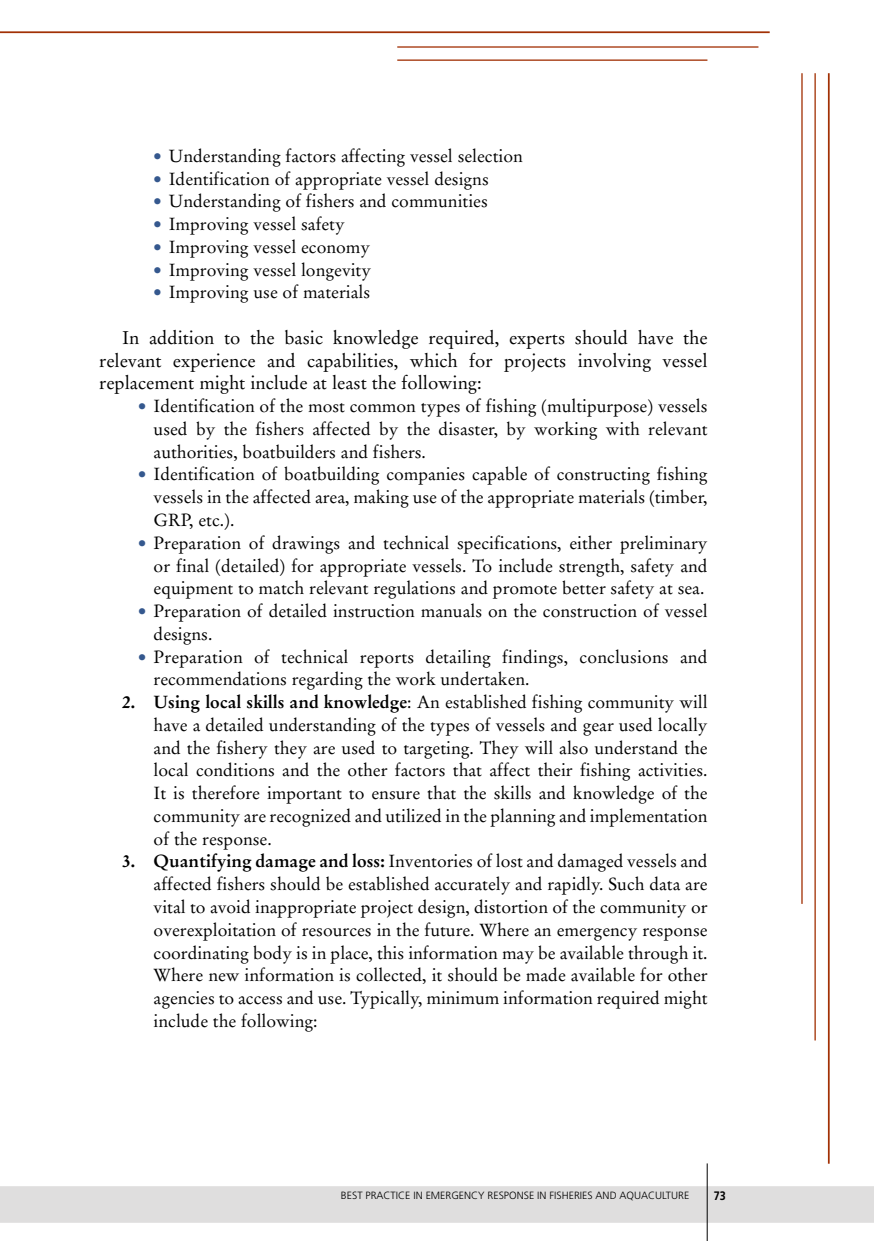
<style>
.page{position:relative;width:874px;height:1241px;background:#fff}
.page>*{position:absolute;margin:0;border:0;box-sizing:border-box;transform-origin:0 0}
.t1{font:18.38px/22.8px "Stempel Garamond LT Std";color:#000;text-align:justify}
.t2{font:17.5px/22.8px "Stempel Garamond LT Std";color:#000;text-align:justify}
.t3{font:700 12.25px "Frutiger LT Std";color:#000;scale:.88 1}
.t4{font:300 10.5px "Frutiger LT Std";color:#000}
.s1{font-weight:700;color:#35588e}
.s2{font-weight:700}
</style>
<div class="page">
<div style="left:0;top:1185px;width:873px;height:37px;background:#dfdede"></div>
<hr style="left:706px;top:1163px;width:1px;height:77px;background:#000">
<hr style="left:800px;top:73px;width:2px;height:830px;background:#a23105">
<hr style="left:827px;top:73px;width:2px;height:1090px;background:#a23105">
<hr style="left:814px;top:73px;width:1px;height:967px;background:#a23105">
<hr style="left:0;top:31px;width:769px;height:2px;background:#a23105">
<hr style="left:397px;top:59px;width:310px;height:2px;background:#a23105">
<hr style="left:397px;top:46px;width:361px;height:2px;background:#a23105">
<p class="t2" style="left:153px;top:144px;width:371px"><span class="s1">•</span> Understanding factors affecting vessel selection</p>
<p class="t2" style="left:153px;top:167px;width:337px"><span class="s1">•</span> Identification of appropriate vessel designs</p>
<p class="t2" style="left:153px;top:190px;width:336px"><span class="s1">•</span> Understanding of fishers and communities</p>
<p class="t2" style="left:153px;top:213px;width:193px"><span class="s1">•</span> Improving vessel safety</p>
<p class="t2" style="left:153px;top:235px;width:218px"><span class="s1">•</span> Improving vessel economy</p>
<p class="t2" style="left:153px;top:258px;width:219px"><span class="s1">•</span> Improving vessel longevity</p>
<p class="t2" style="left:153px;top:281px;width:218px"><span class="s1">•</span> Improving use of materials</p>
<p class="t1" style="left:99px;top:326px;width:609px;text-indent:23px">In addition to the basic knowledge required, experts should have the relevant experience and capabilities, which for projects involving vessel replacement might include at least the following:</p>
<p class="t2" style="left:153px;top:395px;width:555px;text-indent:-16px"><span class="s1">•</span> Identification of the most common types of fishing (multipurpose) vessels used by the fishers affected by the disaster, by working with relevant authorities, boatbuilders and fishers.</p>
<p class="t2" style="left:153px;top:463px;width:555px;text-indent:-16px"><span class="s1">•</span> Identification of boatbuilding companies capable of constructing fishing vessels in the affected area, making use of the appropriate materials (timber, GRP, etc.).</p>
<p class="t2" style="left:153px;top:531px;width:555px;text-indent:-16px"><span class="s1">•</span> Preparation of drawings and technical specifications, either preliminary or final (detailed) for appropriate vessels. To include strength, safety and equipment to match relevant regulations and promote better safety at sea.</p>
<p class="t2" style="left:153px;top:599px;width:555px;text-indent:-16px"><span class="s1">•</span> Preparation of detailed instruction manuals on the construction of vessel designs.</p>
<p class="t2" style="left:153px;top:645px;width:555px;text-indent:-16px"><span class="s1">•</span> Preparation of technical reports detailing findings, conclusions and recommendations regarding the work undertaken.</p>
<p class="t2" style="left:153px;top:690px;width:555px;text-indent:-32px"><span class="s2">2. Using local skills and knowledge</span>: An established fishing community will have a detailed understanding of the types of vessels and gear used locally and the fishery they are used to targeting. They will also understand the local conditions and the other factors that affect their fishing activities.<br>It is therefore important to ensure that the skills and knowledge of the community are recognized and utilized in the planning and implementation of the response.</p>
<p class="t2" style="left:153px;top:850px;width:555px;text-indent:-31px"><span class="s2">3. Quantifying damage and loss:</span> Inventories of lost and damaged vessels and affected fishers should be established accurately and rapidly. Such data are vital to avoid inappropriate project design, distortion of the community or overexploitation of resources in the future. Where an emergency response coordinating body is in place, this information may be available through it.<br>Where new information is collected, it should be made available for other agencies to access and use. Typically, minimum information required might include the following:</p>
<p class="t4" style="left:341px;top:1189px;width:349px">BEST PRACTICE IN EMERGENCY RESPONSE IN FISHERIES AND AQUACULTURE</p>
<p class="t3" style="left:713px;top:1187px;width:15px">73</p>
</div>
